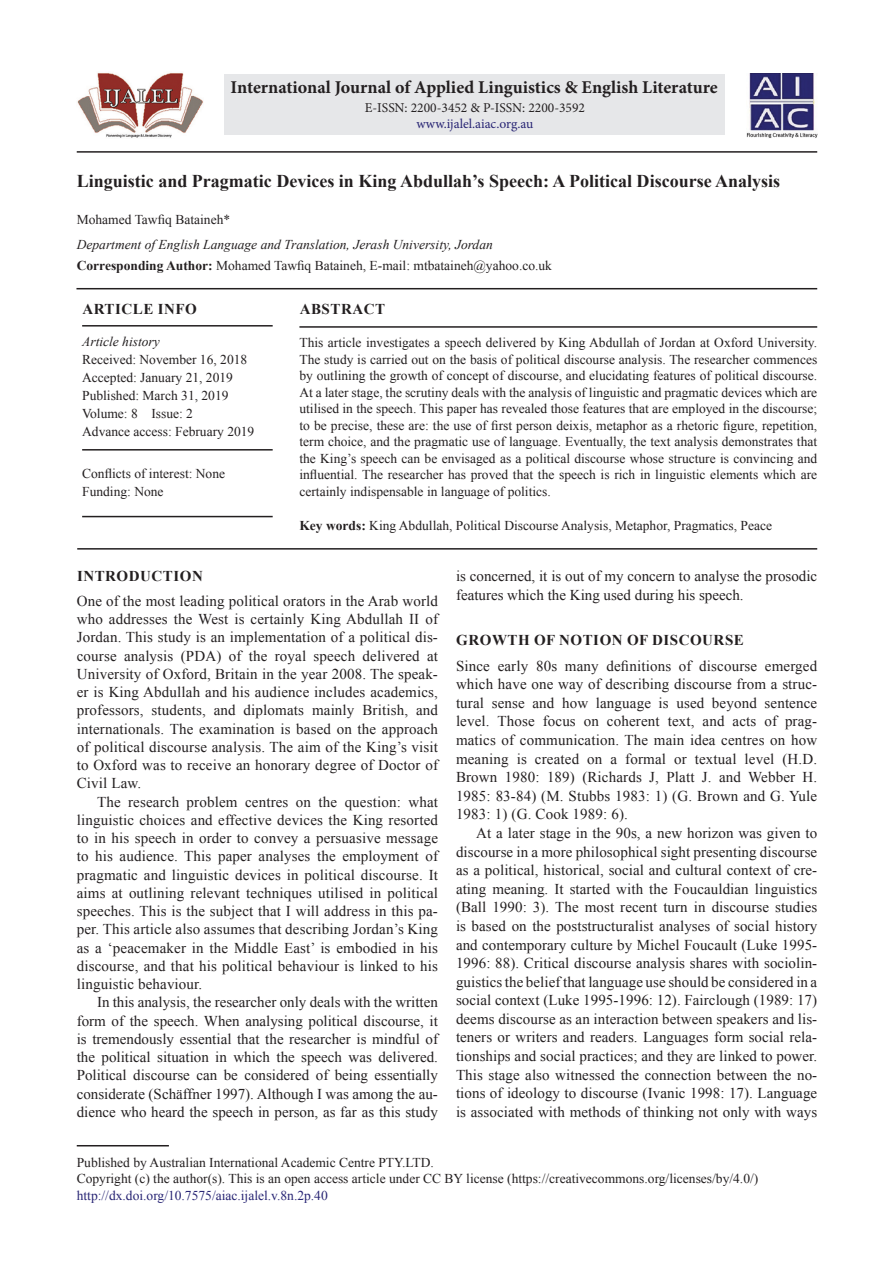
<style>
.page{position:relative;width:894px;height:1263px;background:#fff}
.page>*{position:absolute;margin:0;border:0;box-sizing:border-box;transform-origin:0 0}
.AT{font:700 18px "Times New Roman";color:#231f20}
.J_Name{font:700 18px "Minion Pro";color:#231f20}
.TX{font:15px/18.3px "Times New Roman";color:#231f20;text-align:justify}
.TXFL{font:15px/18.3px "Times New Roman";letter-spacing:.01em;color:#231f20;text-align:justify}
.ART_INFO{font:700 15px "Times New Roman";letter-spacing:.035em;color:#231f20}
.ABSH{font:700 15px "Times New Roman";letter-spacing:.035em;color:#231f20}
.ABS{font:13.5px/16.5px "Times New Roman";color:#231f20;text-align:justify}
.PUB_Details{font:13.5px/16.5px "Times New Roman";color:#231f20}
.HIS{font:13.5px/18px "Times New Roman";color:#231f20}
.KWD{font:13.5px "Times New Roman";color:#231f20}
.ADD{font:13.5px "Times New Roman";color:#231f20}
.AFF{font:italic 13.5px "Times New Roman";color:#231f20}
.HIS_1{font:13.5px/18px "Times New Roman";color:#231f20}
.ISSN_Num{font:13.5px "Minion Pro";color:#231f20}
.AU{font:13.5px "Times New Roman";color:#231f20}
.ISSN_Web{font:13.5px "Minion Pro";color:#282574}
.s1{font-weight:700}
.s2{color:#282574}
.s3{font-style:italic}
</style>
<div class="page">
<hr style="left:77px;top:151px;width:739px;height:2px;background:#231f20">
<hr style="left:76px;top:288px;width:740px;height:1px;background:#231f20">
<hr style="left:299px;top:326px;width:517px;height:2px;background:#231f20">
<hr style="left:77px;top:548px;width:739px;height:1px;background:#231f20">
<hr style="left:77px;top:1145px;width:92px;height:1px;background:#231f20">
<div style="left:224px;top:74px;width:501px;height:60px;background:#e6e7e9"></div>
<img style="left:746px;top:73px;width:70px;height:65px">
<img style="left:77px;top:73px;width:126px;height:65px">
<hr style="left:82px;top:325px;width:190px;height:1px;background:#231f20">
<hr style="left:82px;top:449px;width:190px;height:1px;background:#231f20">
<hr style="left:82px;top:516px;width:190px;height:1px;background:#231f20">
<p class="J_Name" style="left:230px;top:75px;width:488px">International Journal of Applied Linguistics &amp; English Literature</p>
<p class="ISSN_Num" style="left:364px;top:98px;width:222px">E-ISSN: 2200-3452 &amp; P-ISSN: 2200-3592</p>
<p class="ISSN_Web" style="left:416px;top:115px;width:118px">www.ijalel.aiac.org.au</p>
<p class="AT" style="left:77px;top:168px;width:704px">Linguistic and Pragmatic Devices in King Abdullah’s Speech: A Political Discourse Analysis</p>
<p class="AU" style="left:77px;top:210px;width:155px">Mohamed Tawfiq Bataineh*</p>
<p class="AFF" style="left:77px;top:236px;width:417px">Department of English Language and Translation, Jerash University, Jordan</p>
<p class="ADD" style="left:77px;top:256px;width:476px"><span class="s1">Corresponding Author:</span> Mohamed Tawfiq Bataineh, E-mail: mtbataineh@yahoo.co.uk</p>
<p class="ABSH" style="left:299px;top:298px;width:87px">ABSTRACT</p>
<p class="ABS" style="left:299px;top:334px;width:519px">This article investigates a speech delivered by King Abdullah of Jordan at Oxford University.<br>The study is carried out on the basis of political discourse analysis. The researcher commences by outlining the growth of concept of discourse, and elucidating features of political discourse.<br>At a later stage, the scrutiny deals with the analysis of linguistic and pragmatic devices which are utilised in the speech. This paper has revealed those features that are employed in the discourse; to be precise, these are: the use of first person deixis, metaphor as a rhetoric figure, repetition, term choice, and the pragmatic use of language. Eventually, the text analysis demonstrates that the King’s speech can be envisaged as a political discourse whose structure is convincing and influential. The researcher has proved that the speech is rich in linguistic elements which are certainly indispensable in language of politics.</p>
<p class="KWD" style="left:299px;top:516px;width:474px"><span class="s1">Key words:</span> King Abdullah, Political Discourse Analysis, Metaphor, Pragmatics, Peace</p>
<h1 class="ART_INFO" style="left:77px;top:565px;width:127px">INTRODUCTION</h1>
<p class="TXFL" style="left:77px;top:591px;width:362px">One of the most leading political orators in the Arab world who addresses the West is certainly King Abdullah II of Jordan. This study is an implementation of a political dis&shy;course analysis (PDA) of the royal speech delivered at University of Oxford, Britain in the year 2008. The speak&shy;er is King Abdullah and his audience includes academics, professors, students, and diplomats mainly British, and internationals. The examination is based on the approach of political discourse analysis. The aim of the King’s visit to Oxford was to receive an honorary degree of Doctor of Civil Law.</p>
<p class="TX" style="left:77px;top:792px;width:362px;text-indent:20px">The research problem centres on the question: what linguistic choices and effective devices the King resorted to in his speech in order to convey a persuasive message to his audience. This paper analyses the employment of pragmatic and linguistic devices in political discourse. It aims at outlining relevant techniques utilised in political speeches. This is the subject that I will address in this pa&shy;per. This article also assumes that describing Jordan’s King as a ‘peacemaker in the Middle East’ is embodied in his discourse, and that his political behaviour is linked to his linguistic behaviour.</p>
<p class="TX" style="left:77px;top:992px;width:362px;text-indent:20px">In this analysis, the researcher only deals with the written form of the speech. When analysing political discourse, it is tremendously essential that the researcher is mindful of the political situation in which the speech was delivered.<br>Political discourse can be considered of being essentially considerate (Schäffner 1997). Although I was among the au&shy;dience who heard the speech in person, as far as this study</p>
<p class="PUB_Details" style="left:77px;top:1153px;width:682px">Published by Australian International Academic Centre PTY.LTD.<br>Copyright (c) the author(s). This is an open access article under CC BY license (https://creativecommons.org/licenses/by/4.0/) <span class="s2">http://dx.doi.org/10.7575/aiac.ijalel.v.8n.2p.40</span></p>
<p class="ART_INFO" style="left:82px;top:298px;width:116px">ARTICLE INFO</p>
<p class="HIS" style="left:82px;top:332px;width:174px"><span class="s3">Article history<br></span>Received: November 16, 2018<br>Accepted: January 21, 2019<br>Published: March 31, 2019<br>Volume: 8 Issue: 2<br>Advance access: February 2019</p>
<p class="HIS_1" style="left:82px;top:463px;width:144px">Conflicts of interest: None<br>Funding: None</p>
<p class="TX" style="left:456px;top:566px;width:362px">is concerned, it is out of my concern to analyse the prosodic features which the King used during his speech.</p>
<h1 class="ART_INFO" style="left:456px;top:629px;width:289px">GROWTH OF NOTION OF DISCOURSE</h1>
<p class="TXFL" style="left:456px;top:656px;width:362px">Since early 80s many definitions of discourse emerged which have one way of describing discourse from a struc&shy;tural sense and how language is used beyond sentence level. Those focus on coherent text, and acts of prag&shy;matics of communication. The main idea centres on how meaning is created on a formal or textual level (H.D.<br>Brown 1980: 189) (Richards J, Platt J. and Webber H.<br>1985: 83-84) (M. Stubbs 1983: 1) (G. Brown and G. Yule 1983: 1) (G. Cook 1989: 6).</p>
<p class="TX" style="left:456px;top:823px;width:362px;text-indent:20px">At a later stage in the 90s, a new horizon was given to discourse in a more philosophical sight presenting discourse as a political, historical, social and cultural context of cre&shy;ating meaning. It started with the Foucauldian linguistics (Ball 1990: 3). The most recent turn in discourse studies is based on the poststructuralist analyses of social history and contemporary culture by Michel Foucault (Luke 1995- 1996: 88). Critical discourse analysis shares with sociolin&shy;guistics the belief that language use should be considered in a social context (Luke 1995-1996: 12). Fairclough (1989: 17) deems discourse as an interaction between speakers and lis&shy;teners or writers and readers. Languages form social rela&shy;tionships and social practices; and they are linked to power.<br>This stage also witnessed the connection between the no&shy;tions of ideology to discourse (Ivanic 1998: 17). Language is associated with methods of thinking not only with ways</p>
</div>
